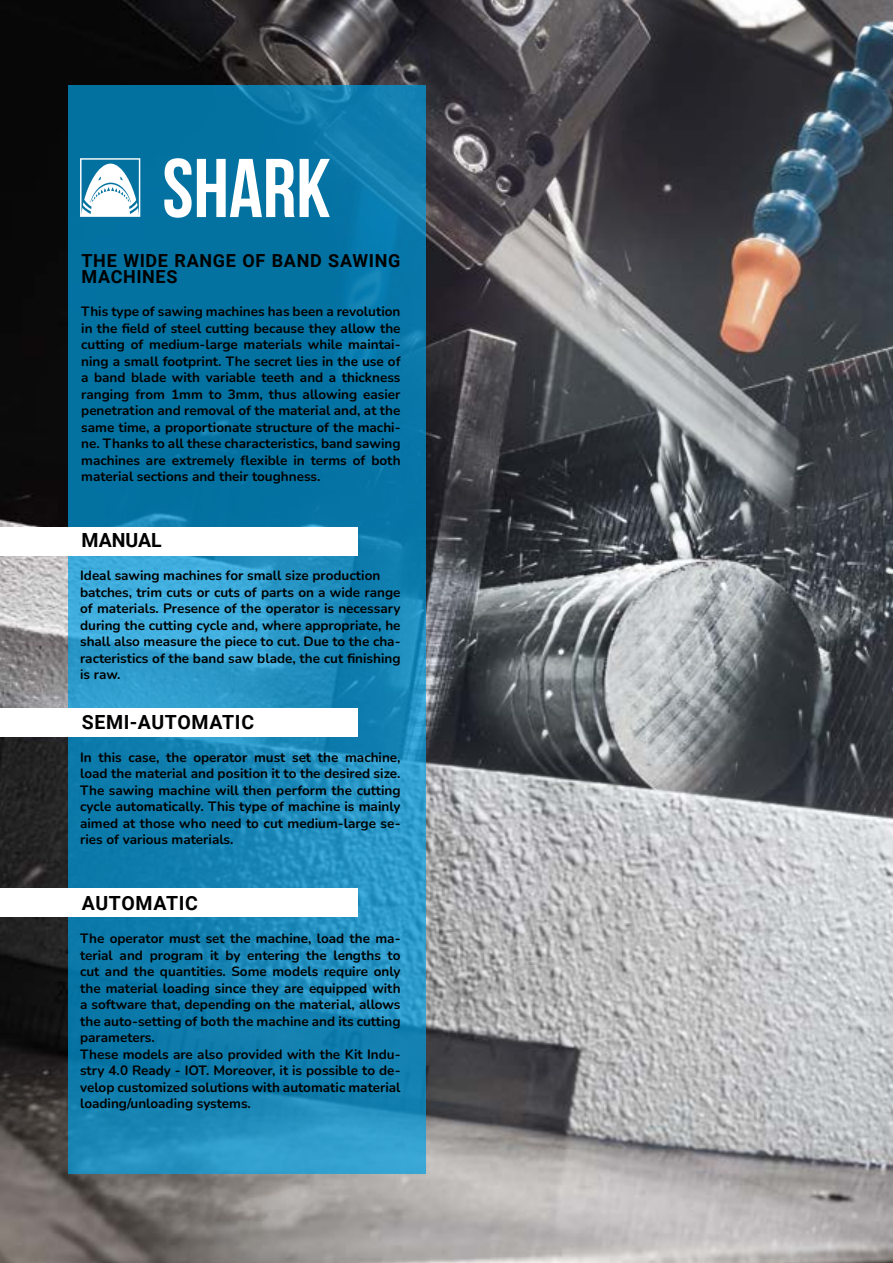
<style>
.page{position:relative;width:893px;height:1263px;background:#fff}
.page>*{position:absolute;margin:0;border:0;box-sizing:border-box;transform-origin:0 0}
.t1{font:700 83.1px "Bebas Neue";color:#fff}
.t2{font:700 19.5px "Roboto";letter-spacing:.035em;color:#000}
.t3{font:700 18px/16.5px "Roboto";letter-spacing:.035em;color:#000}
.t4{font:200 13.5px/16.5px "Nunito";color:#000;text-align:justify}
</style>
<div class="page">
<img style="left:0;top:0;width:893px;height:1263px">
<svg style="left:68px;top:85px;width:357px;height:1089px"></svg>
<div style="left:0;top:528px;width:357px;height:28px;background:#fff"></div>
<div style="left:0;top:708px;width:357px;height:28px;background:#fff"></div>
<div style="left:0;top:888px;width:357px;height:28px;background:#fff"></div>
<svg style="left:80px;top:158px;width:60px;height:59px"></svg>
<h1 class="t1" style="left:162px;top:143px;width:170px">SHARK</h1>
<h3 class="t3" style="left:82px;top:251px;width:320px">THE WIDE RANGE OF BAND SAWING<br>MACHINES</h3>
<p class="t4" style="left:81px;top:303px;width:321px">This type of sawing machines has been a revolution in the field of steel cutting because they allow the cutting of medium-large materials while maintai&shy;ning a small footprint. The secret lies in the use of a band blade with variable teeth and a thickness ranging from 1mm to 3mm, thus allowing easier penetration and removal of the material and, at the same time, a proportionate structure of the machi&shy;ne. Thanks to all these characteristics, band sawing machines are extremely flexible in terms of both material sections and their toughness.</p>
<h2 class="t2" style="left:81px;top:526px;width:82px">MANUAL</h2>
<p class="t4" style="left:80px;top:567px;width:322px;text-align:left">Ideal sawing machines for small size production batches, trim cuts or cuts of parts on a wide range of materials. Presence of the operator is necessary during the cutting cycle and, where appropriate, he shall also measure the piece to cut. Due to the cha&shy;racteristics of the band saw blade, the cut finishing is raw.</p>
<h2 class="t2" style="left:82px;top:708px;width:174px">SEMI-AUTOMATIC</h2>
<p class="t4" style="left:80px;top:748px;width:322px">In this case, the operator must set the machine, load the material and position it to the desired size.<br>The sawing machine will then perform the cutting cycle automatically. This type of machine is mainly aimed at those who need to cut medium-large se&shy;ries of various materials.</p>
<h2 class="t2" style="left:82px;top:889px;width:118px">AUTOMATIC</h2>
<p class="t4" style="left:80px;top:930px;width:322px;text-align:left">The operator must set the machine, load the ma&shy;terial and program it by entering the lengths to cut and the quantities. Some models require only the material loading since they are equipped with a software that, depending on the material, allows the auto-setting of both the machine and its cutting parameters.<br>These models are also provided with the Kit Indu&shy;stry 4.0 Ready - IOT. Moreover, it is possible to de&shy;velop customized solutions with automatic material loading/unloading systems.</p>
</div>
